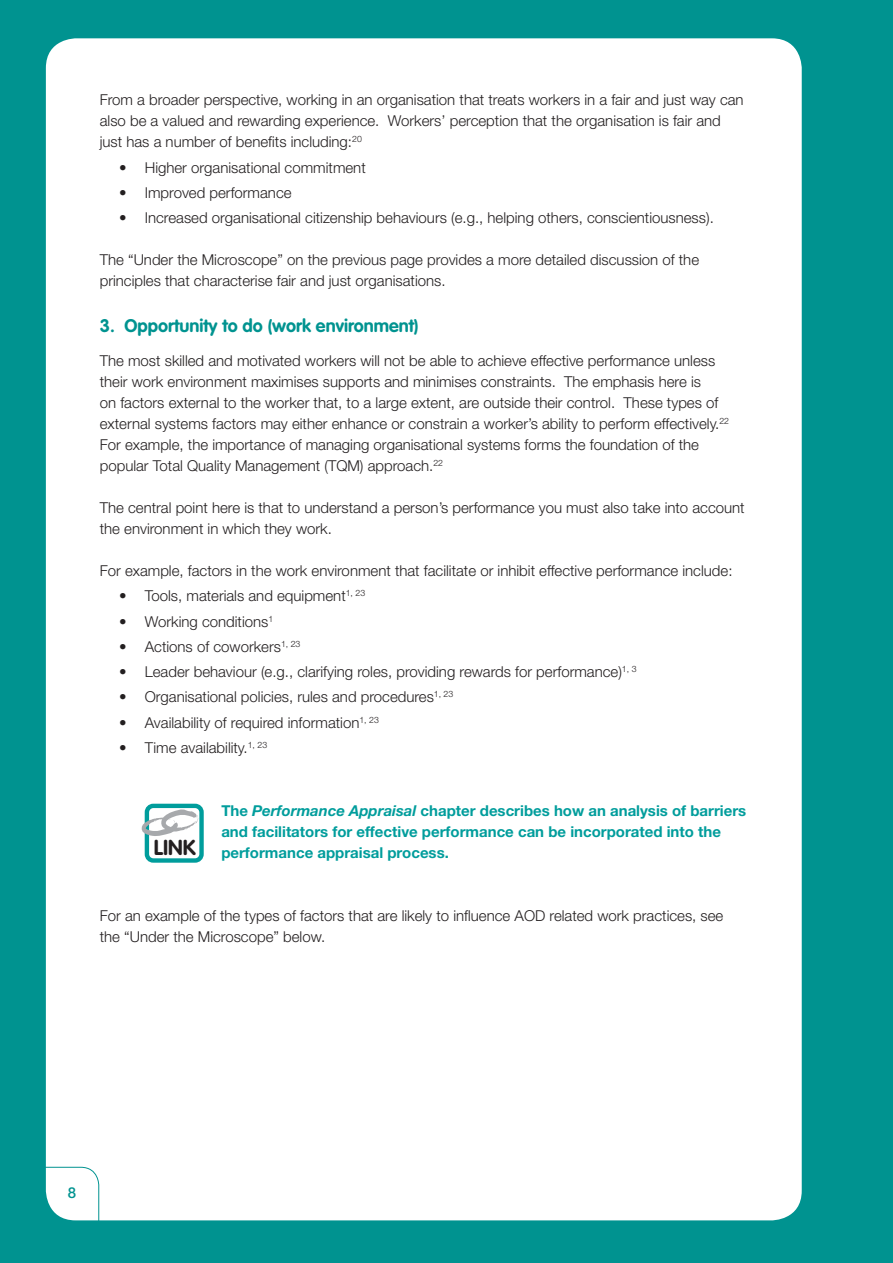
<style>
.page{position:relative;width:893px;height:1263px;background:#fff}
.page>*{position:absolute;margin:0;border:0;box-sizing:border-box;transform-origin:0 0}
.t1{font:700 21.3px "VAG Rounded";color:#231f20}
.t2{font:700 18px "VAG Rounded";color:#009390}
.t3{font:300 15px/21px "Helvetica Neue";color:#231f20}
.t4{font:700 15px/21px "Helvetica Neue";color:#009d9c}
.t5{font:500 15px "Helvetica Neue";color:#009390}
.s1{font-style:italic}
</style>
<div class="page">
<div style="left:0;top:0;width:892px;height:1263px;background:#009390"></div>
<div style="left:46px;top:38px;width:755px;height:1182px;background:#fff;border-radius:30px"></div>
<div style="left:28px;top:1167px;width:71px;height:71px;border:1px solid #009390;border-radius:18px"></div>
<div style="left:145px;top:804px;width:59px;height:59px;border:4px solid #009d9c;border-radius:6px"></div>
<svg style="left:142px;top:808px;width:56px;height:29px"></svg>
<p class="t3" style="left:100px;top:91px;width:645px">From a broader perspective, working in an organisation that treats workers in a fair and just way can also be a valued and rewarding experience. Workers’ perception that the organisation is fair and just has a number of benefits including:<sup>20</sup></p>
<p class="t3" style="left:119px;top:158px;width:248px">• Higher organisational commitment</p>
<p class="t3" style="left:119px;top:184px;width:174px">• Improved performance</p>
<p class="t3" style="left:119px;top:209px;width:596px">• Increased organisational citizenship behaviours (e.g., helping others, conscientiousness).</p>
<p class="t3" style="left:100px;top:251px;width:601px">The “Under the Microscope” on the previous page provides a more detailed discussion of the principles that characterise fair and just organisations.</p>
<p class="t2" style="left:100px;top:319px;width:320px">3. Opportunity to do (work environment)</p>
<p class="t3" style="left:100px;top:352px;width:631px">The most skilled and motivated workers will not be able to achieve effective performance unless their work environment maximises supports and minimises constraints. The emphasis here is<br>on factors external to the worker that, to a large extent, are outside their control. These types of external systems factors may either enhance or constrain a worker’s ability to perform effectively.<sup>22<br></sup>For example, the importance of managing organisational systems forms the foundation of the popular Total Quality Management (TQM) approach.<sup>22</sup></p>
<p class="t3" style="left:100px;top:499px;width:646px">The central point here is that to understand a person’s performance you must also take into account the environment in which they work.</p>
<p class="t3" style="left:100px;top:562px;width:634px">For example, factors in the work environment that facilitate or inhibit effective performance include:</p>
<p class="t3" style="left:119px;top:587px;width:247px">• Tools, materials and equipment<sup>1,</sup> <sup>23</sup></p>
<p class="t3" style="left:119px;top:612px;width:155px">• Working conditions<sup>1</sup></p>
<p class="t3" style="left:119px;top:638px;width:183px">• Actions of coworkers<sup>1,</sup> <sup>23</sup></p>
<p class="t3" style="left:119px;top:663px;width:518px">• Leader behaviour (e.g., clarifying roles, providing rewards for performance)<sup>1,</sup> <sup>3</sup></p>
<p class="t3" style="left:119px;top:688px;width:335px">• Organisational policies, rules and procedures<sup>1,</sup> <sup>23</sup></p>
<p class="t3" style="left:119px;top:713px;width:261px">• Availability of required information<sup>1,</sup> <sup>23</sup></p>
<p class="t3" style="left:119px;top:739px;width:149px">• Time availability.<sup>1,</sup> <sup>23</sup></p>
<h1 class="t1" style="left:154px;top:838px;width:43px">LINK</h1>
<p class="t4" style="left:221px;top:801px;width:526px">The <span class="s1">Performance Appraisal</span> chapter describes how an analysis of barriers and facilitators for effective performance can be incorporated into the performance appraisal process.</p>
<p class="t3" style="left:100px;top:907px;width:625px">For an example of the types of factors that are likely to influence AOD related work practices, see the “Under the Microscope” below.</p>
<p class="t5" style="left:68px;top:1187px;width:10px">8</p>
</div>
